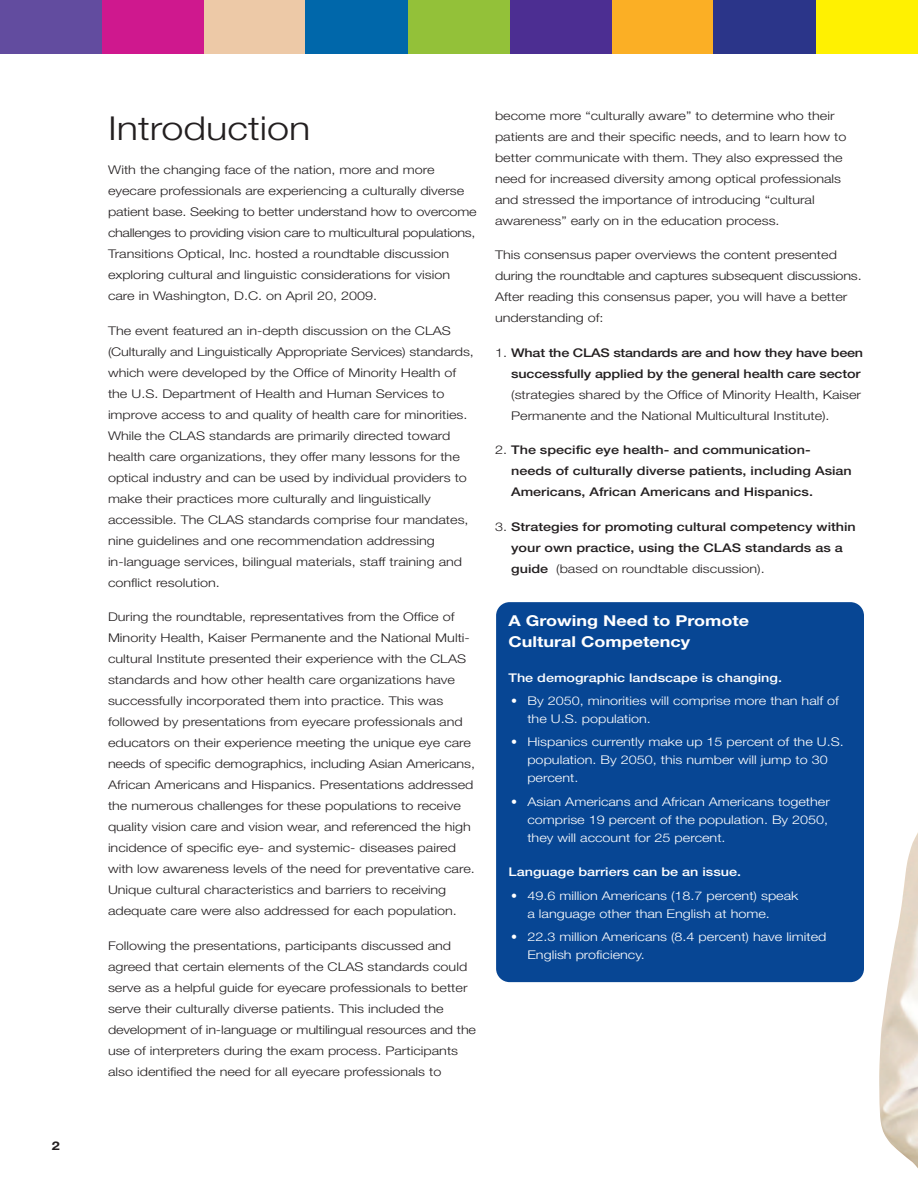
<style>
.page{position:relative;width:918px;height:1188px;background:#fff}
.page>*{position:absolute;margin:0;border:0;box-sizing:border-box;transform-origin:0 0}
.t1{font:300 33px "Helvetica Neue";color:#231f20;scale:1.2 1}
.t2{font:700 15px/21px "Helvetica Neue";color:#fff;scale:1.2 1}
.t3{font:300 12px/21px "Helvetica Neue";color:#231f20;scale:1.2 1}
.t4{font:300 12px/18px "Helvetica Neue";color:#fff}
.t5{font:500 12px/21px "Helvetica Neue";color:#231f20;scale:1.2 1}
.t6{font:500 12px "Helvetica Neue";color:#fff;scale:1.2 1}
.t7{font:700 12px "Helvetica Neue";color:#231f20;scale:1.2 1}
.s1{font-weight:300}
</style>
<div class="page">
<div style="left:496px;top:602px;width:368px;height:380px;background:#074694;border-radius:14px"></div>
<div style="left:0;top:0;width:102px;height:54px;background:#624c9f"></div>
<div style="left:102px;top:0;width:102px;height:54px;background:#cf188e"></div>
<div style="left:204px;top:0;width:102px;height:54px;background:#edc9a7"></div>
<div style="left:306px;top:0;width:102px;height:54px;background:#0067aa"></div>
<div style="left:408px;top:0;width:102px;height:54px;background:#93c139"></div>
<div style="left:510px;top:0;width:102px;height:54px;background:#4c2e92"></div>
<div style="left:612px;top:0;width:102px;height:54px;background:#fbaf25"></div>
<div style="left:714px;top:0;width:102px;height:54px;background:#2b3589"></div>
<div style="left:816px;top:0;width:102px;height:54px;background:#fff101"></div>
<img style="left:879px;top:832px;width:39px;height:336px">
<p class="t7" style="left:52px;top:1138px;width:8px">2</p>
<h1 class="t1" style="left:108px;top:108px;width:170px">Introduction</h1>
<p class="t3" style="left:108px;top:159px;width:309px">With the changing face of the nation, more and more eyecare professionals are experiencing a culturally diverse patient base. Seeking to better understand how to overcome challenges to providing vision care to multicultural populations, Transitions Optical, Inc. hosted a roundtable discussion exploring cultural and linguistic considerations for vision care in Washington, D.C. on April 20, 2009.</p>
<p class="t3" style="left:108px;top:320px;width:306px">The event featured an in-depth discussion on the CLAS (Culturally and Linguistically Appropriate Services) standards, which were developed by the Office of Minority Health of the U.S. Department of Health and Human Services to improve access to and quality of health care for minorities.<br>While the CLAS standards are primarily directed toward health care organizations, they offer many lessons for the optical industry and can be used by individual providers to make their practices more culturally and linguistically accessible. The CLAS standards comprise four mandates, nine guidelines and one recommendation addressing in-language services, bilingual materials, staff training and conflict resolution.</p>
<p class="t3" style="left:108px;top:606px;width:307px">During the roundtable, representatives from the Office of Minority Health, Kaiser Permanente and the National Multi&shy;cultural Institute presented their experience with the CLAS standards and how other health care organizations have successfully incorporated them into practice. This was followed by presentations from eyecare professionals and educators on their experience meeting the unique eye care needs of specific demographics, including Asian Americans, African Americans and Hispanics. Presentations addressed the numerous challenges for these populations to receive quality vision care and vision wear, and referenced the high incidence of specific eye- and systemic- diseases paired with low awareness levels of the need for preventative care.<br>Unique cultural characteristics and barriers to receiving adequate care were also addressed for each population.</p>
<p class="t3" style="left:108px;top:935px;width:308px">Following the presentations, participants discussed and agreed that certain elements of the CLAS standards could serve as a helpful guide for eyecare professionals to better serve their culturally diverse patients. This included the development of in-language or multilingual resources and the use of interpreters during the exam process. Participants also identified the need for all eyecare professionals to</p>
<p class="t3" style="left:495px;top:105px;width:294px">become more “culturally aware” to determine who their patients are and their specific needs, and to learn how to better communicate with them. They also expressed the need for increased diversity among optical professionals and stressed the importance of introducing “cultural awareness” early on in the education process.</p>
<p class="t3" style="left:495px;top:244px;width:307px">This consensus paper overviews the content presented during the roundtable and captures subsequent discussions.<br>After reading this consensus paper, you will have a better understanding of:</p>
<p class="t5" style="left:495px;top:343px;width:308px;text-align:right"><span class="s1">1.</span> What the CLAS standards are and how they have been successfully applied by the general health care sector</p>
<p class="t3" style="left:511px;top:384px;width:293px">(strategies shared by the Office of Minority Health, Kaiser<br>Permanente and the National Multicultural Institute).</p>
<p class="t5" style="left:511px;top:440px;width:285px;text-indent:-16px"><span class="s1">2.</span> The specific eye health- and communication&shy;needs of culturally diverse patients, including Asian<br>Americans, African Americans and Hispanics.</p>
<p class="t5" style="left:511px;top:517px;width:289px;text-indent:-16px"><span class="s1">3.</span> Strategies for promoting cultural competency within your own practice, using the CLAS standards as a guide <span class="s1">(based on roundtable discussion).</span></p>
<p class="t2" style="left:508px;top:610px;width:202px">A Growing Need to Promote<br>Cultural Competency</p>
<p class="t6" style="left:508px;top:673px;width:230px">The demographic landscape is changing.</p>
<p class="t4" style="left:527px;top:691px;width:313px;text-indent:-16px">• By 2050, minorities will comprise more than half of the U.S. population.</p>
<p class="t4" style="left:527px;top:733px;width:318px;text-indent:-16px">• Hispanics currently make up 15 percent of the U.S. population. By 2050, this number will jump to 30 percent.</p>
<p class="t4" style="left:527px;top:792px;width:304px;text-indent:-16px">• Asian Americans and African Americans together comprise 19 percent of the population. By 2050, they will account for 25 percent.</p>
<p class="t6" style="left:509px;top:868px;width:195px">Language barriers can be an issue.</p>
<p class="t4" style="left:527px;top:886px;width:273px;text-indent:-16px">• 49.6 million Americans (18.7 percent) speak a language other than English at home.</p>
<p class="t4" style="left:527px;top:927px;width:301px;text-indent:-16px">• 22.3 million Americans (8.4 percent) have limited<br>English proficiency.</p>
</div>
